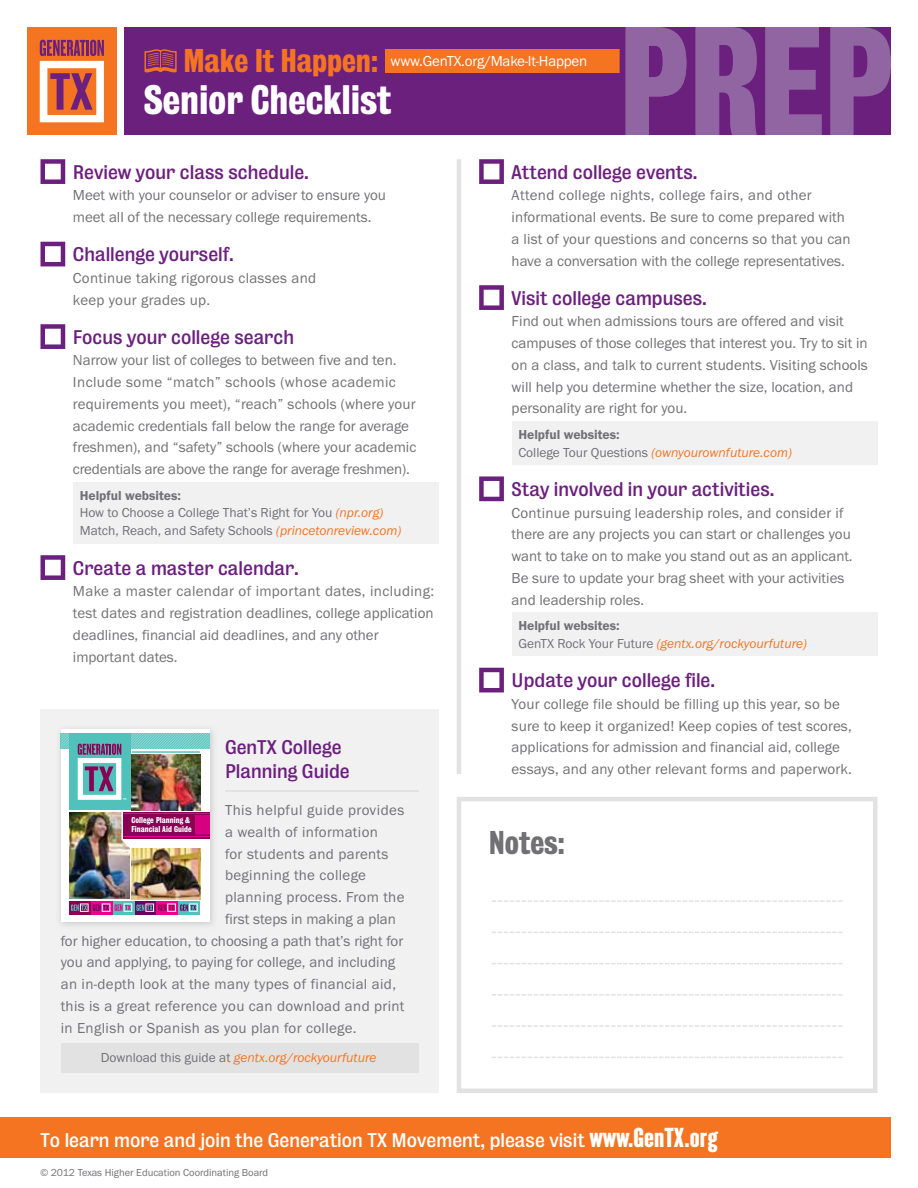
<style>
.page{position:relative;width:918px;height:1188px;background:#fff}
.page>*{position:absolute;margin:0;border:0;box-sizing:border-box;transform-origin:0 0}
.t1{font:37.5px "Bureau Grot Three Seven";color:#fff}
.t2{font:30px "Bureau Grot Three Seven";color:#f47421}
.t3{font:30px "Bureau Grot Three Seven";color:#717073}
.t4{font:18px/24px "Bureau Grot Five Three";color:#6c207e}
.t5{font:18px "Bureau Grot Five Three";color:#fff}
.t6{font:15px/21.8px "Franklin Gothic Itc T";color:#717073}
.t7{font:15px "Franklin Gothic Itc T";letter-spacing:.025em;color:#717073}
.t8{font:15px/21.8px "Franklin Gothic Itc T";letter-spacing:.02em;color:#717073}
.t9{font:15px "Franklin Gothic Itc T";letter-spacing:-.015em;color:#fff}
.t10{font:15px "Franklin Gothic Itc T";letter-spacing:.03em;color:#717073}
.t11{font:italic 13.5px/18px "Franklin Gothic Itc T";color:#f47421}
.t12{font:13.5px/18px "Franklin Gothic Itc T";color:#717073}
.t13{font:10.5px "Franklin Gothic Itc T";color:#717073}
.t14{font:7.8px/8.7px "Bureau Grot Three Seven";letter-spacing:.005em;color:#fff}
.s1{font-weight:600}
.s2{font-style:italic;color:#f47421}
.s3{font-style:normal;color:#717073}
.s4{font-weight:600;font-style:normal;color:#717073}
.s5{font-family:"Champion HTF Lightweight";font-size:24px}
</style>
<div class="page">
<div style="left:0;top:1117px;width:891px;height:41px;background:#f47421"></div>
<div style="left:512px;top:613px;width:366px;height:43px;background:#f1f1f2"></div>
<div style="left:512px;top:422px;width:366px;height:43px;background:#f1f1f2"></div>
<div style="left:73px;top:482px;width:366px;height:61px;background:#f1f1f2"></div>
<svg style="left:40px;top:159px;width:25px;height:25px"></svg>
<svg style="left:40px;top:242px;width:25px;height:24px"></svg>
<svg style="left:40px;top:324px;width:25px;height:25px"></svg>
<svg style="left:40px;top:555px;width:25px;height:25px"></svg>
<svg style="left:479px;top:159px;width:25px;height:25px"></svg>
<svg style="left:479px;top:285px;width:25px;height:25px"></svg>
<svg style="left:479px;top:476px;width:25px;height:25px"></svg>
<svg style="left:479px;top:668px;width:25px;height:24px"></svg>
<hr style="left:457px;top:159px;width:4px;height:615px;background:#e3e2e3">
<div style="left:124px;top:27px;width:767px;height:108px;background:#6c207e"></div>
<div style="left:27px;top:27px;width:90px;height:108px;background:#f47421"></div>
<svg style="left:40px;top:40px;width:64px;height:82px"></svg>
<div style="left:385px;top:49px;width:241px;height:23px;background:#f47421"></div>
<svg style="left:620px;top:27px;width:137px;height:108px"></svg>
<svg style="left:765px;top:27px;width:57px;height:108px"></svg>
<svg style="left:830px;top:27px;width:61px;height:108px"></svg>
<svg style="left:145px;top:49px;width:32px;height:23px"></svg>
<div style="left:40px;top:709px;width:399px;height:384px;background:#f1f1f2"></div>
<div style="left:61px;top:1043px;width:358px;height:30px;background:#e3e2e3"></div>
<hr style="left:225px;top:790px;width:194px;height:2px;background:#e3e2e3">
<img style="left:60px;top:728px;width:154px;height:198px">
<div style="left:61px;top:729px;width:148px;height:192px;background:#fff"></div>
<img style="left:132px;top:848px;width:68px;height:51px">
<img style="left:69px;top:812px;width:61px;height:87px">
<div style="left:69px;top:733px;width:61px;height:77px;background:#50c2bb"></div>
<img style="left:132px;top:800px;width:68px;height:10px">
<img style="left:61px;top:733px;width:148px;height:67px">
<div style="left:123px;top:812px;width:86px;height:26px;background:#8a0054"></div>
<div style="left:135px;top:901px;width:21px;height:14px;background:#650360"></div>
<div style="left:156px;top:901px;width:22px;height:14px;background:#ec008c"></div>
<div style="left:178px;top:901px;width:22px;height:14px;background:#50c2bb"></div>
<div style="left:69px;top:901px;width:22px;height:14px;background:#8a0054"></div>
<div style="left:91px;top:901px;width:22px;height:14px;background:#ec008c"></div>
<div style="left:113px;top:901px;width:22px;height:14px;background:#50c2bb"></div>
<svg style="left:71px;top:903px;width:128px;height:9px"></svg>
<hr style="left:123px;top:813px;width:86px;height:1px;background:#ec008c">
<hr style="left:123px;top:836px;width:86px;height:1px;background:#ec008c">
<hr style="left:132px;top:751px;width:68px;height:2px;background:#50c2bb">
<svg style="left:196px;top:816px;width:14px;height:18px"></svg>
<svg style="left:457px;top:797px;width:421px;height:296px"></svg>
<svg style="left:492px;top:900px;width:351px;height:2px"></svg>
<svg style="left:492px;top:932px;width:351px;height:1px"></svg>
<svg style="left:492px;top:963px;width:351px;height:1px"></svg>
<svg style="left:492px;top:994px;width:351px;height:2px"></svg>
<svg style="left:492px;top:1025px;width:351px;height:2px"></svg>
<svg style="left:492px;top:1057px;width:351px;height:1px"></svg>
<h2 class="t2" style="left:184px;top:44px;width:196px">Make It Happen:</h2>
<h1 class="t1" style="left:144px;top:78px;width:249px">Senior Checklist</h1>
<p class="t9" style="left:391px;top:52px;width:198px">www.GenTX.org/Make-It-Happen</p>
<p class="t4" style="left:73px;top:160px;width:238px">Review your class schedule.</p>
<p class="t6" style="left:73px;top:184px;width:315px">Meet with your counselor or adviser to ensure you meet all of the necessary college requirements.</p>
<p class="t4" style="left:73px;top:242px;width:162px">Challenge yourself.</p>
<p class="t8" style="left:73px;top:267px;width:245px">Continue taking rigorous classes and keep your grades up.</p>
<p class="t4" style="left:73px;top:325px;width:223px">Focus your college search</p>
<p class="t6" style="left:73px;top:349px;width:345px">Narrow your list of colleges to between five and ten.<br>Include some “match” schools (whose academic requirements you meet), “reach” schools (where your academic credentials fall below the range for average freshmen), and “safety” schools (where your academic credentials are above the range for average freshmen).</p>
<p class="t12" style="left:80px;top:486px;width:323px"><span class="s1">Helpful websites:<br></span>How to Choose a College That’s Right for You <span class="s2">(npr.org)<br></span>Match, Reach, and Safety Schools <span class="s2">(princetonreview.com)</span></p>
<p class="t4" style="left:73px;top:556px;width:228px">Create a master calendar.</p>
<p class="t6" style="left:73px;top:580px;width:363px">Make a master calendar of important dates, including: test dates and registration deadlines, college application deadlines, financial aid deadlines, and any other important dates.</p>
<p class="t4" style="left:225px;top:735px;width:126px">GenTX College<br>Planning Guide</p>
<p class="t10" style="left:225px;top:801px;width:181px">This helpful guide provides</p>
<p class="t7" style="left:225px;top:823px;width:154px">a wealth of information</p>
<p class="t7" style="left:225px;top:845px;width:165px">for students and parents</p>
<p class="t7" style="left:225px;top:867px;width:142px">beginning the college</p>
<p class="t7" style="left:225px;top:888px;width:181px">planning process. From the</p>
<p class="t6" style="left:225px;top:908px;width:172px">first steps in making a plan</p>
<p class="t6" style="left:61px;top:930px;width:344px">for higher education, to choosing a path that’s right for</p>
<p class="t6" style="left:61px;top:951px;width:336px">you and applying, to paying for college, and including</p>
<p class="t7" style="left:61px;top:975px;width:337px">an in-depth look at the many types of financial aid,</p>
<p class="t7" style="left:61px;top:997px;width:345px">this is a great reference you can download and print</p>
<p class="t7" style="left:61px;top:1019px;width:297px">in English or Spanish as you plan for college.</p>
<p class="t11" style="left:101px;top:1048px;width:277px"><span class="s3">Download this guide at</span> gentx.org/rockyourfuture</p>
<p class="t14" style="left:131px;top:816px;width:62px">College Planning &amp;<br>Financial Aid Guide</p>
<p class="t4" style="left:512px;top:160px;width:188px">Attend college events.</p>
<p class="t6" style="left:512px;top:184px;width:341px">Attend college nights, college fairs, and other informational events. Be sure to come prepared with a list of your questions and concerns so that you can have a conversation with the college representatives.</p>
<p class="t4" style="left:512px;top:286px;width:197px">Visit college campuses.</p>
<p class="t6" style="left:512px;top:310px;width:358px">Find out when admissions tours are offered and visit campuses of those colleges that interest you. Try to sit in on a class, and talk to current students. Visiting schools will help you determine whether the size, location, and personality are right for you.</p>
<p class="t11" style="left:518px;top:425px;width:275px"><span class="s4">Helpful websites:<br></span><span class="s3">College Tour Questions</span> (ownyourownfuture.com)</p>
<p class="t4" style="left:512px;top:477px;width:264px">Stay involved in your activities.</p>
<p class="t6" style="left:512px;top:501px;width:343px">Continue pursuing leadership roles, and consider if there are any projects you can start or challenges you want to take on to make you stand out as an applicant.<br>Be sure to update your brag sheet with your activities and leadership roles.</p>
<p class="t11" style="left:518px;top:616px;width:290px"><span class="s4">Helpful websites:<br></span><span class="s3">GenTX Rock Your Future</span> (gentx.org/rockyourfuture)</p>
<p class="t4" style="left:512px;top:668px;width:205px">Update your college file.</p>
<p class="t6" style="left:512px;top:693px;width:342px">Your college file should be filling up this year, so be sure to keep it organized! Keep copies of test scores, applications for admission and financial aid, college essays, and any other relevant forms and paperwork.</p>
<h2 class="t3" style="left:489px;top:825px;width:77px">Notes:</h2>
<p class="t5" style="left:40px;top:1129px;width:679px">To learn more and join the Generation TX Movement, please visit <span class="s5">www.GenTX.org</span></p>
<p class="t13" style="left:40px;top:1166px;width:229px">© 2012 Texas Higher Education Coordinating Board</p>
</div>
